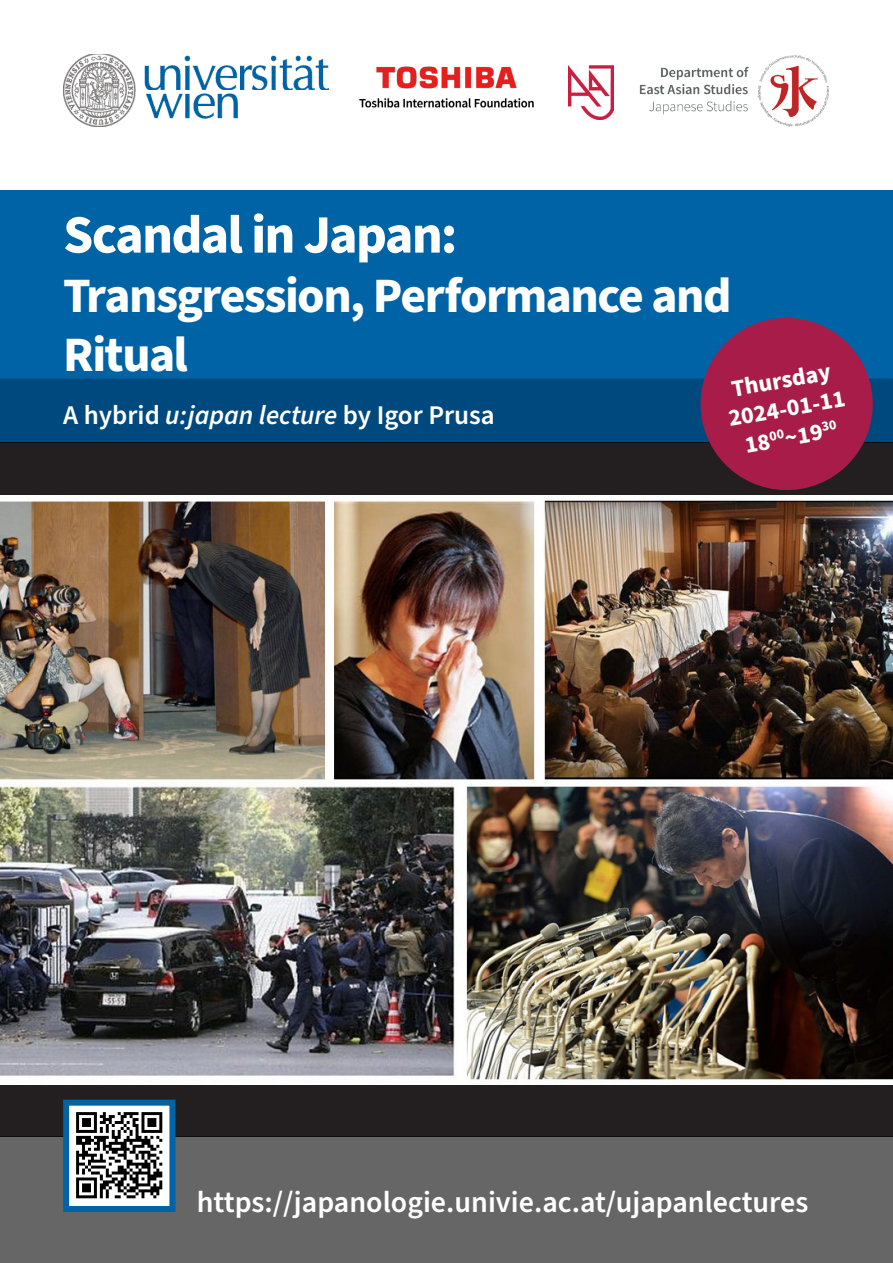
<style>
.page{position:relative;width:893px;height:1263px;background:#fff}
.page>*{position:absolute;margin:0;border:0;box-sizing:border-box;transform-origin:0 0}
.t1{font:700 54px "Source Sans Pro";letter-spacing:-.035em;color:#fff}
.t2{font:700 49.5px/59.4px "Source Sans Pro";letter-spacing:-.03em;color:#fff}
.Text{font:600 30px "Source Sans Pro";color:#fff}
.t3{font:600 27px "Source Sans Pro";color:#fff}
.t4{font:700 24px/28.8px "Source Sans Pro";color:#fff;text-align:center}
.s1{font-style:italic}
</style>
<div class="page">
<div style="left:0;top:190px;width:893px;height:252px;background:#0063a6"></div>
<div style="left:0;top:1137px;width:893px;height:126px;background:#666"></div>
<div style="left:0;top:442px;width:893px;height:695px;background:#231f20"></div>
<img style="left:0;top:495px;width:893px;height:589px">
<div style="left:0;top:379px;width:893px;height:64px;background:#00497e"></div>
<img style="left:63px;top:54px;width:265px;height:72px">
<img style="left:639px;top:54px;width:190px;height:72px">
<img style="left:568px;top:66px;width:45px;height:54px">
<img style="left:359px;top:66px;width:175px;height:42px">
<svg style="left:694px;top:317px;width:186px;height:180px"></svg>
<img style="left:70px;top:1107px;width:98px;height:98px">
<div style="left:63px;top:1100px;width:112px;height:112px;border:6px solid #0063a6"></div>
<p class="t1" style="left:63px;top:198px;width:396px">Scandal in Japan:</p>
<p class="t2" style="left:63px;top:267px;width:670px">Transgression, Performance and<br>Ritual</p>
<p class="t3" style="left:63px;top:397px;width:433px">A hybrid <span class="s1">u:japan lecture</span> by Igor Prusa</p>
<p class="t4" style="left:721px;top:377px;width:120px;rotate:-10deg">Thursday<br>2024-01-11</p>
<p class="t4" style="left:743px;top:431px;width:95px;rotate:-10deg">18<sup>00</sup>~19<sup>30</sup></p>
<p class="Text" style="left:197px;top:1182px;width:613px">https://japanologie.univie.ac.at/ujapanlectures</p>
</div>
